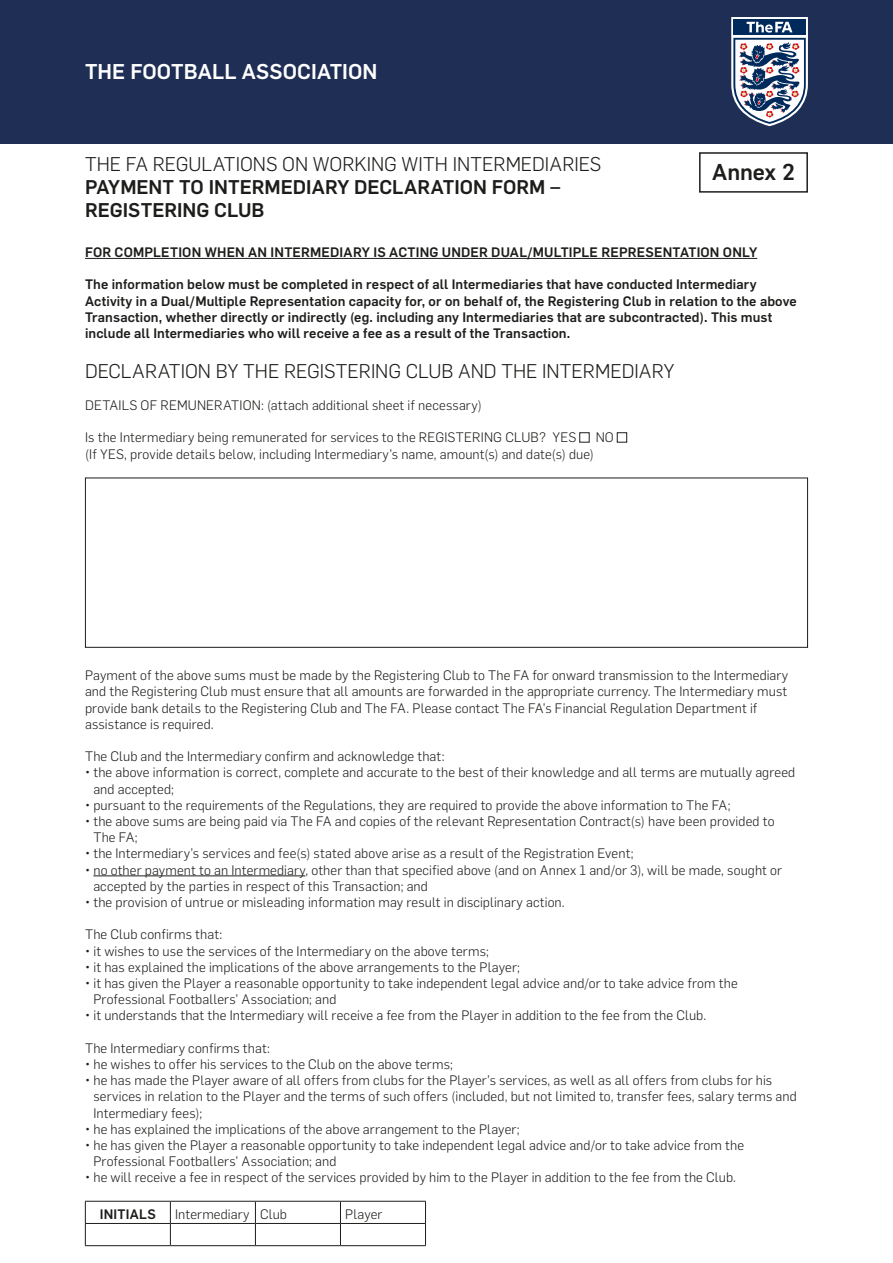
<style>
.page{position:relative;width:893px;height:1263px;background:#fff}
.page>*{position:absolute;margin:0;border:0;box-sizing:border-box;transform-origin:0 0}
.t1{font:500 22.5px "Flama";letter-spacing:-.005em;color:#1d1d1b}
.t2{font:500 21px "Flama";color:#fff}
.t3{font:300 19.5px "Flama";letter-spacing:-.005em;color:#1d1d1b}
.t4{font:500 19.5px/23.4px "Flama";color:#1d1d1b}
.t5{font:300 13.5px/16.2px "Flama";letter-spacing:.01em;color:#1d1d1b}
.t6{font:500 13.5px/16.2px "Flama";letter-spacing:.01em;color:#1d1d1b}
</style>
<div class="page">
<div style="left:0;top:0;width:893px;height:143px;background:#1f2e55"></div>
<svg style="left:731px;top:17px;width:77px;height:109px;background:#838ea5"></svg>
<hr style="left:85px;top:258px;width:672px;height:1px;background:#1d1d1b">
<hr style="left:93px;top:875px;width:212px;height:1px;background:#1d1d1b">
<div style="left:579px;top:432px;width:10px;height:10px;border:1px solid #1d1d1b"></div>
<div style="left:617px;top:432px;width:10px;height:10px;border:1px solid #1d1d1b"></div>
<div style="left:85px;top:478px;width:723px;height:170px;border:1px solid #1d1d1b"></div>
<hr style="left:85px;top:1201px;width:85px;height:1px;background:#1d1d1b">
<hr style="left:170px;top:1201px;width:85px;height:1px;background:#1d1d1b">
<hr style="left:255px;top:1201px;width:85px;height:1px;background:#1d1d1b">
<hr style="left:340px;top:1201px;width:86px;height:1px;background:#1d1d1b">
<hr style="left:85px;top:1223px;width:85px;height:1px;background:#1d1d1b">
<svg style="left:85px;top:1201px;width:1px;height:44px"></svg>
<hr style="left:170px;top:1223px;width:85px;height:1px;background:#1d1d1b">
<svg style="left:170px;top:1201px;width:1px;height:44px"></svg>
<hr style="left:255px;top:1223px;width:85px;height:1px;background:#1d1d1b">
<svg style="left:255px;top:1201px;width:1px;height:44px"></svg>
<hr style="left:340px;top:1223px;width:86px;height:1px;background:#1d1d1b">
<svg style="left:340px;top:1201px;width:1px;height:44px"></svg>
<svg style="left:425px;top:1201px;width:1px;height:44px"></svg>
<hr style="left:85px;top:1245px;width:85px;height:1px;background:#1d1d1b">
<hr style="left:170px;top:1245px;width:85px;height:1px;background:#1d1d1b">
<hr style="left:255px;top:1245px;width:85px;height:1px;background:#1d1d1b">
<hr style="left:340px;top:1245px;width:86px;height:1px;background:#1d1d1b">
<div style="left:699px;top:152px;width:109px;height:41px;border:2px solid #1d1d1b"></div>
<h2 class="t2" style="left:85px;top:56px;width:294px">THE FOOTBALL ASSOCIATION</h2>
<h3 class="t3" style="left:85px;top:151px;width:518px">THE FA REGULATIONS ON WORKING WITH INTERMEDIARIES</h3>
<h3 class="t4" style="left:85px;top:174px;width:477px">PAYMENT TO INTERMEDIARY DECLARATION FORM –<br>REGISTERING CLUB</h3>
<p class="t6" style="left:85px;top:243px;width:674px">FOR COMPLETION WHEN AN INTERMEDIARY IS ACTING UNDER DUAL/MULTIPLE REPRESENTATION ONLY</p>
<p class="t6" style="left:85px;top:276px;width:713px">The information below must be completed in respect of all Intermediaries that have conducted Intermediary Activity in a Dual/Multiple Representation capacity for, or on behalf of, the Registering Club in relation to the above Transaction, whether directly or indirectly (eg. including any Intermediaries that are subcontracted). This must include all Intermediaries who will receive a fee as a result of the Transaction.</p>
<h3 class="t3" style="left:85px;top:358px;width:591px">DECLARATION BY THE REGISTERING CLUB AND THE INTERMEDIARY</h3>
<p class="t5" style="left:85px;top:396px;width:398px">DETAILS OF REMUNERATION: (attach additional sheet if necessary)</p>
<p class="t5" style="left:85px;top:429px;width:493px">Is the Intermediary being remunerated for services to the REGISTERING CLUB? YES</p>
<p class="t5" style="left:596px;top:429px;width:20px">NO</p>
<p class="t5" style="left:85px;top:445px;width:510px">(If YES, provide details below, including Intermediary’s name, amount(s) and date(s) due)</p>
<h1 class="t1" style="left:712px;top:156px;width:84px">Annex 2</h1>
<p class="t5" style="left:85px;top:666px;width:705px">Payment of the above sums must be made by the Registering Club to The FA for onward transmission to the Intermediary and the Registering Club must ensure that all amounts are forwarded in the appropriate currency. The Intermediary must provide bank details to the Registering Club and The FA. Please contact The FA’s Financial Regulation Department if assistance is required.</p>
<p class="t5" style="left:85px;top:747px;width:361px">The Club and the Intermediary confirm and acknowledge that:</p>
<p class="t5" style="left:93px;top:764px;width:703px;text-indent:-8px">• the above information is correct, complete and accurate to the best of their knowledge and all terms are mutually agreed and accepted;</p>
<p class="t5" style="left:85px;top:796px;width:647px">• pursuant to the requirements of the Regulations, they are required to provide the above information to The FA;</p>
<p class="t5" style="left:93px;top:812px;width:683px;text-indent:-8px">• the above sums are being paid via The FA and copies of the relevant Representation Contract(s) have been provided to<br>The FA;</p>
<p class="t5" style="left:85px;top:845px;width:550px">• the Intermediary’s services and fee(s) stated above arise as a result of the Registration Event;</p>
<p class="t5" style="left:93px;top:861px;width:690px;text-indent:-8px">• no other payment to an Intermediary, other than that specified above (and on Annex 1 and/or 3), will be made, sought or accepted by the parties in respect of this Transaction; and</p>
<p class="t5" style="left:85px;top:893px;width:481px">• the provision of untrue or misleading information may result in disciplinary action.</p>
<p class="t5" style="left:85px;top:926px;width:139px">The Club confirms that:</p>
<p class="t5" style="left:85px;top:942px;width:405px">• it wishes to use the services of the Intermediary on the above terms;</p>
<p class="t5" style="left:85px;top:958px;width:437px">• it has explained the implications of the above arrangements to the Player;</p>
<p class="t5" style="left:93px;top:974px;width:646px;text-indent:-8px">• it has given the Player a reasonable opportunity to take independent legal advice and/or to take advice from the<br>Professional Footballers’ Association; and</p>
<p class="t5" style="left:85px;top:1007px;width:623px">• it understands that the Intermediary will receive a fee from the Player in addition to the fee from the Club.</p>
<p class="t5" style="left:85px;top:1039px;width:186px">The Intermediary confirms that:</p>
<p class="t5" style="left:85px;top:1055px;width:369px">• he wishes to offer his services to the Club on the above terms;</p>
<p class="t5" style="left:93px;top:1071px;width:705px;text-indent:-8px">• he has made the Player aware of all offers from clubs for the Player’s services, as well as all offers from clubs for his services in relation to the Player and the terms of such offers (included, but not limited to, transfer fees, salary terms and<br>Intermediary fees);</p>
<p class="t5" style="left:85px;top:1120px;width:436px">• he has explained the implications of the above arrangement to the Player;</p>
<p class="t5" style="left:93px;top:1136px;width:652px;text-indent:-8px">• he has given the Player a reasonable opportunity to take independent legal advice and/or to take advice from the<br>Professional Footballers’ Association; and</p>
<p class="t5" style="left:85px;top:1169px;width:652px">• he will receive a fee in respect of the services provided by him to the Player in addition to the fee from the Club.</p>
<p class="t6" style="left:100px;top:1205px;width:58px">INITIALS</p>
<p class="t5" style="left:175px;top:1205px;width:113px">Intermediary Club</p>
<p class="t5" style="left:345px;top:1205px;width:39px">Player</p>
</div>
